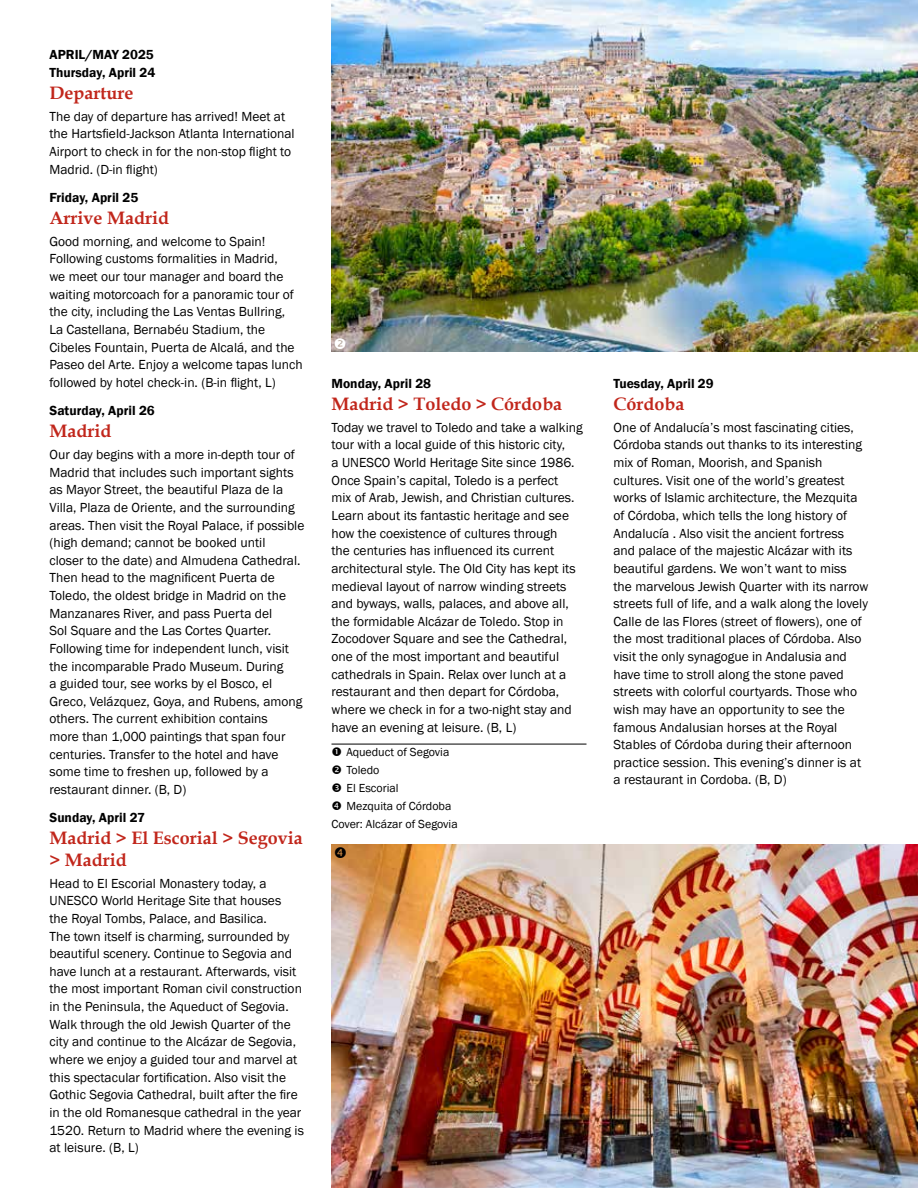
<style>
.page{position:relative;width:918px;height:1188px;background:#fff}
.page>*{position:absolute;margin:0;border:0;box-sizing:border-box;transform-origin:0 0}
.t1{font:700 18px/21.6px "Book Antiqua";color:#c1261b}
.t2{font:13.5px/17.7px "Franklin Gothic";color:#000}
.t3{font:600 13.5px/18px "Franklin Gothic";color:#000}
.t4{font:12px "Franklin Gothic";color:#000}
</style>
<div class="page">
<img style="left:332px;top:0;width:586px;height:352px">
<img style="left:332px;top:844px;width:586px;height:344px">
<hr style="left:332px;top:744px;width:254px;height:1px;background:#000">
<svg style="left:335px;top:338px;width:11px;height:11px"></svg>
<svg style="left:335px;top:847px;width:11px;height:11px"></svg>
<p class="t3" style="left:49px;top:46px;width:107px">APRIL/MAY 2025<br>Thursday, April 24</p>
<p class="t1" style="left:50px;top:82px;width:85px">Departure</p>
<p class="t2" style="left:50px;top:108px;width:247px">The day of departure has arrived! Meet at the Hartsfield-Jackson Atlanta International Airport to check in for the non-stop flight to Madrid. (D-in flight)</p>
<p class="t3" style="left:50px;top:189px;width:90px">Friday, April 25</p>
<p class="t1" style="left:50px;top:207px;width:121px">Arrive Madrid</p>
<p class="t2" style="left:50px;top:233px;width:255px">Good morning, and welcome to Spain!<br>Following customs formalities in Madrid,<br>we meet our tour manager and board the waiting motorcoach for a panoramic tour of the city, including the Las Ventas Bullring,<br>La Castellana, Bernabéu Stadium, the Cibeles Fountain, Puerta de Alcalá, and the Paseo del Arte. Enjoy a welcome tapas lunch followed by hotel check-in. (B-in flight, L)</p>
<p class="t3" style="left:50px;top:402px;width:107px">Saturday, April 26</p>
<p class="t1" style="left:50px;top:420px;width:63px">Madrid</p>
<p class="t2" style="left:50px;top:446px;width:256px">Our day begins with a more in-depth tour of Madrid that includes such important sights as Mayor Street, the beautiful Plaza de la Villa, Plaza de Oriente, and the surrounding areas. Then visit the Royal Palace, if possible (high demand; cannot be booked until<br>closer to the date) and Almudena Cathedral.<br>Then head to the magnificent Puerta de Toledo, the oldest bridge in Madrid on the Manzanares River, and pass Puerta del<br>Sol Square and the Las Cortes Quarter.<br>Following time for independent lunch, visit the incomparable Prado Museum. During<br>a guided tour, see works by el Bosco, el Greco, Velázquez, Goya, and Rubens, among others. The current exhibition contains<br>more than 1,000 paintings that span four centuries. Transfer to the hotel and have some time to freshen up, followed by a restaurant dinner. (B, D)</p>
<p class="t3" style="left:50px;top:809px;width:97px">Sunday, April 27</p>
<p class="t1" style="left:50px;top:827px;width:255px">Madrid &gt; El Escorial &gt; Segovia &gt; Madrid</p>
<p class="t2" style="left:50px;top:875px;width:256px">Head to El Escorial Monastery today, a UNESCO World Heritage Site that houses<br>the Royal Tombs, Palace, and Basilica.<br>The town itself is charming, surrounded by beautiful scenery. Continue to Segovia and have lunch at a restaurant. Afterwards, visit the most important Roman civil construction in the Peninsula, the Aqueduct of Segovia.<br>Walk through the old Jewish Quarter of the city and continue to the Alcázar de Segovia, where we enjoy a guided tour and marvel at this spectacular fortification. Also visit the Gothic Segovia Cathedral, built after the fire in the old Romanesque cathedral in the year 1520. Return to Madrid where the evening is at leisure. (B, L)</p>
<p class="t3" style="left:332px;top:375px;width:101px">Monday, April 28</p>
<p class="t1" style="left:332px;top:393px;width:232px">Madrid &gt; Toledo &gt; Córdoba</p>
<p class="t2" style="left:332px;top:419px;width:253px">Today we travel to Toledo and take a walking tour with a local guide of this historic city,<br>a UNESCO World Heritage Site since 1986.<br>Once Spain’s capital, Toledo is a perfect<br>mix of Arab, Jewish, and Christian cultures.<br>Learn about its fantastic heritage and see how the coexistence of cultures through<br>the centuries has influenced its current architectural style. The Old City has kept its medieval layout of narrow winding streets and byways, walls, palaces, and above all, the formidable Alcázar de Toledo. Stop in Zocodover Square and see the Cathedral, one of the most important and beautiful cathedrals in Spain. Relax over lunch at a restaurant and then depart for Córdoba, where we check in for a two-night stay and have an evening at leisure. (B, L)</p>
<p class="t4" style="left:346px;top:745px;width:104px">Aqueduct of Segovia</p>
<p class="t4" style="left:346px;top:763px;width:35px">Toledo</p>
<p class="t4" style="left:346px;top:781px;width:54px">El Escorial</p>
<p class="t4" style="left:346px;top:799px;width:106px">Mezquita of Córdoba</p>
<p class="t4" style="left:332px;top:817px;width:128px">Cover: Alcázar of Segovia</p>
<p class="t3" style="left:614px;top:375px;width:102px">Tuesday, April 29</p>
<p class="t1" style="left:614px;top:393px;width:73px">Córdoba</p>
<p class="t2" style="left:614px;top:419px;width:256px">One of Andalucía’s most fascinating cities, Córdoba stands out thanks to its interesting mix of Roman, Moorish, and Spanish cultures. Visit one of the world’s greatest works of Islamic architecture, the Mezquita of Córdoba, which tells the long history of Andalucía . Also visit the ancient fortress and palace of the majestic Alcázar with its beautiful gardens. We won’t want to miss the marvelous Jewish Quarter with its narrow streets full of life, and a walk along the lovely Calle de las Flores (street of flowers), one of the most traditional places of Córdoba. Also visit the only synagogue in Andalusia and have time to stroll along the stone paved streets with colorful courtyards. Those who wish may have an opportunity to see the famous Andalusian horses at the Royal Stables of Córdoba during their afternoon practice session. This evening’s dinner is at a restaurant in Cordoba. (B, D)</p>
</div>
